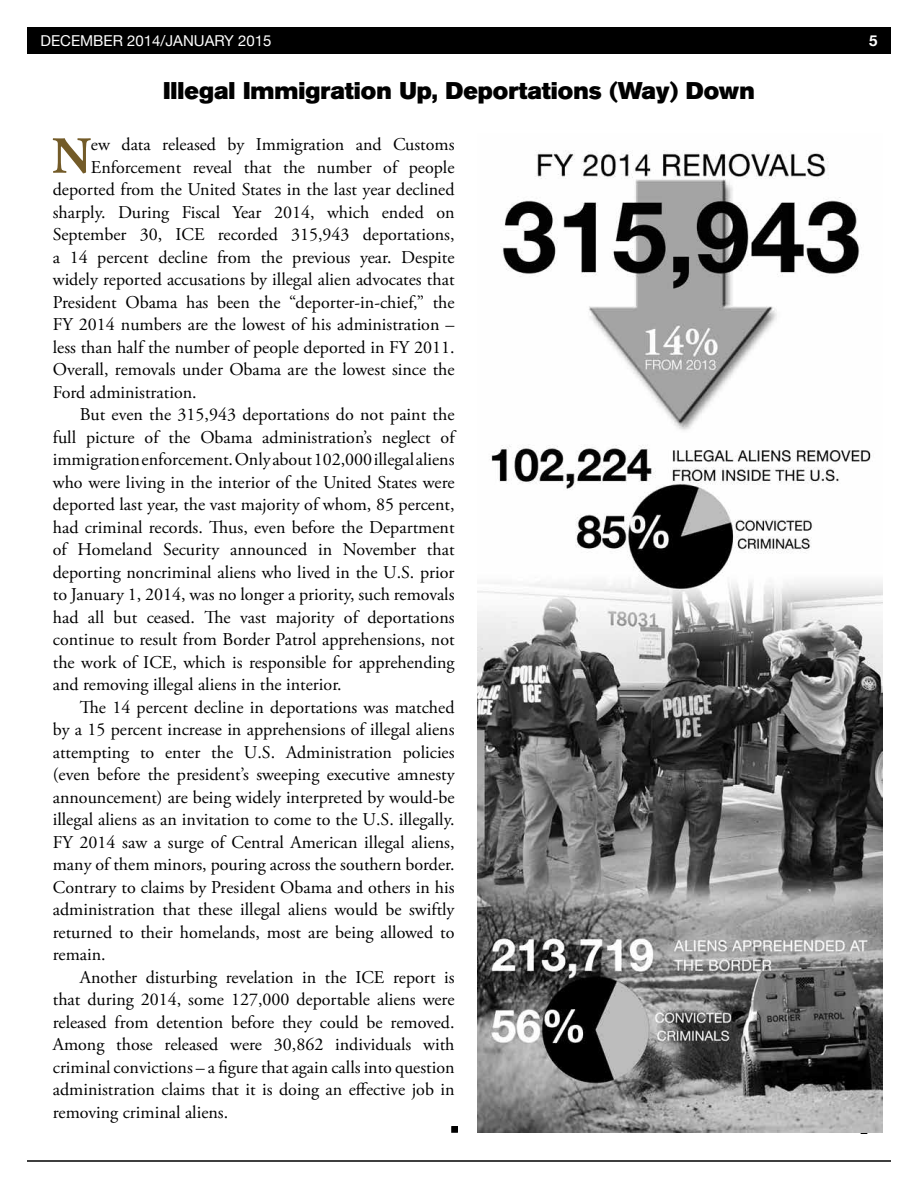
<style>
.page{position:relative;width:918px;height:1188px;background:#fff}
.page>*{position:absolute;margin:0;border:0;box-sizing:border-box;transform-origin:0 0}
.t1{font:700 51.9px "Adobe Garamond Pro";color:#735b28}
.t2{font:24px "Akzidenz Grotesk BE Super";color:#000}
.t3{font:18px "Adobe Garamond Pro";color:#000}
.t4{font:15px "Helvetica Neue";color:#fff}
.t5{font:700 15px "Helvetica Neue";color:#fff}
</style>
<div class="page">
<hr style="left:27px;top:1160px;width:864px;height:2px;background:#000">
<div style="left:27px;top:27px;width:864px;height:27px;background:#000"></div>
<div style="left:861px;top:1127px;width:6px;height:7px;border:2px solid #000"></div>
<img style="left:477px;top:150px;width:405px;height:983px">
<div style="left:451px;top:1126px;width:7px;height:7px;border:2px solid #000"></div>
<p class="t4" style="left:40px;top:30px;width:232px">DECEMBER 2014/JANUARY 2015</p>
<p class="t5" style="left:869px;top:29px;width:10px">5</p>
<h2 class="t2" style="left:163px;top:77px;width:593px">Illegal Immigration Up, Deportations (Way) Down</h2>
<h1 class="t1" style="left:52px;top:126px;width:40px">N</h1>
<p class="t3" style="left:91px;top:134px;width:365px">ew data released by Immigration and Customs</p>
<p class="t3" style="left:91px;top:156px;width:365px">Enforcement reveal that the number of people</p>
<p class="t3" style="left:53px;top:179px;width:403px">deported from the United States in the last year declined</p>
<p class="t3" style="left:53px;top:201px;width:403px">sharply. During Fiscal Year 2014, which ended on</p>
<p class="t3" style="left:53px;top:224px;width:403px">September 30, ICE recorded 315,943 deportations,</p>
<p class="t3" style="left:53px;top:246px;width:403px">a 14 percent decline from the previous year. Despite</p>
<p class="t3" style="left:53px;top:269px;width:403px">widely reported accusations by illegal alien advocates that</p>
<p class="t3" style="left:53px;top:291px;width:403px">President Obama has been the “deporter-in-chief,” the</p>
<p class="t3" style="left:53px;top:314px;width:403px">FY 2014 numbers are the lowest of his administration –</p>
<p class="t3" style="left:53px;top:336px;width:403px">less than half the number of people deported in FY 2011.</p>
<p class="t3" style="left:53px;top:359px;width:403px">Overall, removals under Obama are the lowest since the</p>
<p class="t3" style="left:53px;top:381px;width:145px">Ford administration.</p>
<p class="t3" style="left:80px;top:404px;width:376px">But even the 315,943 deportations do not paint the</p>
<p class="t3" style="left:53px;top:426px;width:403px">full picture of the Obama administration’s neglect of</p>
<p class="t3" style="left:53px;top:449px;width:403px">immigration enforcement. Only about 102,000 illegal aliens</p>
<p class="t3" style="left:53px;top:471px;width:403px">who were living in the interior of the United States were</p>
<p class="t3" style="left:53px;top:494px;width:403px">deported last year, the vast majority of whom, 85 percent,</p>
<p class="t3" style="left:53px;top:516px;width:403px">had criminal records. Thus, even before the Department</p>
<p class="t3" style="left:53px;top:539px;width:403px">of Homeland Security announced in November that</p>
<p class="t3" style="left:53px;top:561px;width:403px">deporting noncriminal aliens who lived in the U.S. prior</p>
<p class="t3" style="left:53px;top:584px;width:403px">to January 1, 2014, was no longer a priority, such removals</p>
<p class="t3" style="left:53px;top:606px;width:403px">had all but ceased. The vast majority of deportations</p>
<p class="t3" style="left:53px;top:629px;width:403px">continue to result from Border Patrol apprehensions, not</p>
<p class="t3" style="left:53px;top:651px;width:403px">the work of ICE, which is responsible for apprehending</p>
<p class="t3" style="left:53px;top:674px;width:290px">and removing illegal aliens in the interior.</p>
<p class="t3" style="left:80px;top:696px;width:376px">The 14 percent decline in deportations was matched</p>
<p class="t3" style="left:53px;top:719px;width:403px">by a 15 percent increase in apprehensions of illegal aliens</p>
<p class="t3" style="left:53px;top:741px;width:403px">attempting to enter the U.S. Administration policies</p>
<p class="t3" style="left:53px;top:764px;width:403px">(even before the president’s sweeping executive amnesty</p>
<p class="t3" style="left:53px;top:786px;width:403px">announcement) are being widely interpreted by would-be</p>
<p class="t3" style="left:53px;top:809px;width:403px">illegal aliens as an invitation to come to the U.S. illegally.</p>
<p class="t3" style="left:53px;top:831px;width:403px">FY 2014 saw a surge of Central American illegal aliens,</p>
<p class="t3" style="left:53px;top:854px;width:403px">many of them minors, pouring across the southern border.</p>
<p class="t3" style="left:53px;top:876px;width:403px">Contrary to claims by President Obama and others in his</p>
<p class="t3" style="left:53px;top:899px;width:403px">administration that these illegal aliens would be swiftly</p>
<p class="t3" style="left:53px;top:921px;width:403px">returned to their homelands, most are being allowed to</p>
<p class="t3" style="left:53px;top:944px;width:54px">remain.</p>
<p class="t3" style="left:80px;top:966px;width:376px">Another disturbing revelation in the ICE report is</p>
<p class="t3" style="left:53px;top:989px;width:403px">that during 2014, some 127,000 deportable aliens were</p>
<p class="t3" style="left:53px;top:1011px;width:403px">released from detention before they could be removed.</p>
<p class="t3" style="left:53px;top:1034px;width:403px">Among those released were 30,862 individuals with</p>
<p class="t3" style="left:53px;top:1056px;width:403px">criminal convictions – a figure that again calls into question</p>
<p class="t3" style="left:53px;top:1079px;width:403px">administration claims that it is doing an effective job in</p>
<p class="t3" style="left:53px;top:1101px;width:177px">removing criminal aliens.</p>
</div>
